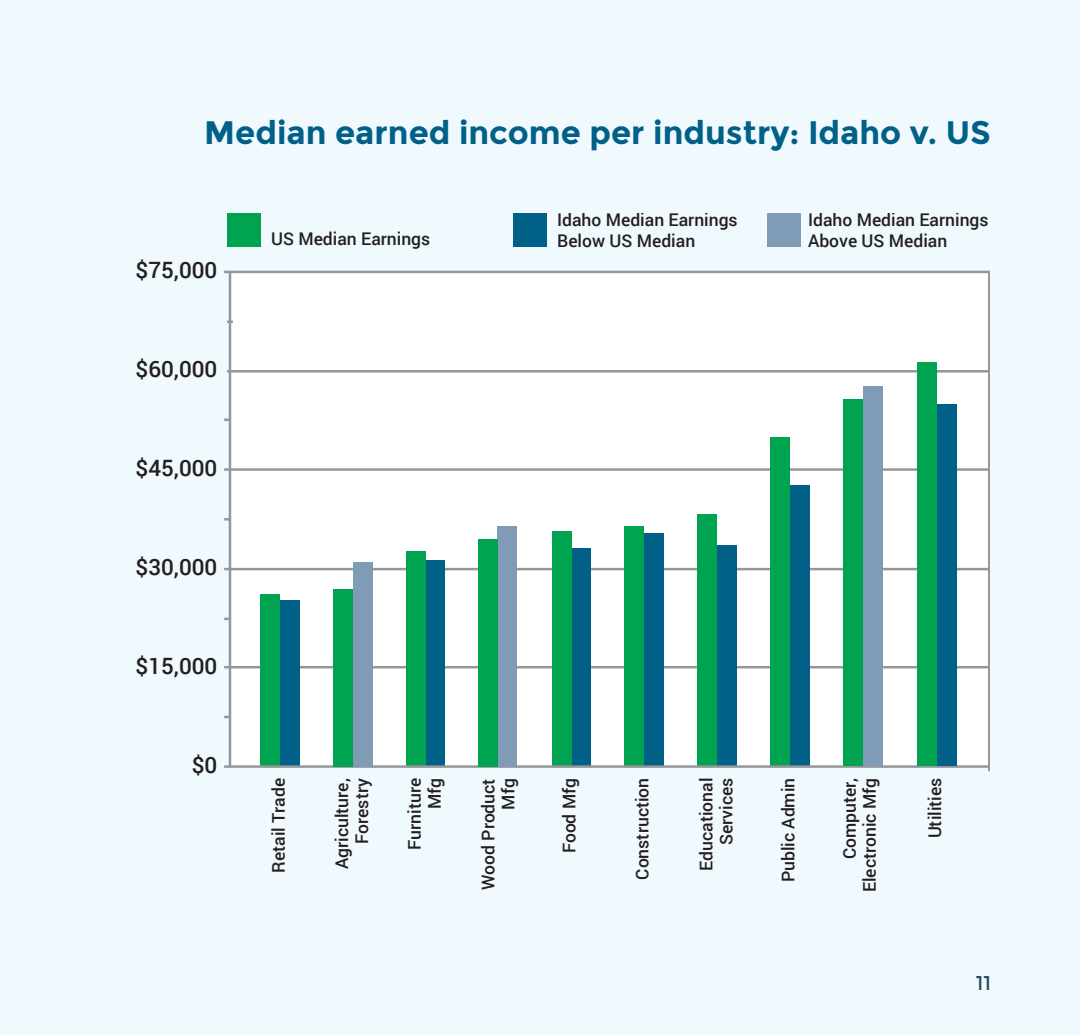
<style>
.page{position:relative;width:1080px;height:1035px;background:#f0f9fe}
.page>*{position:absolute;margin:0;border:0;box-sizing:border-box;transform-origin:0 0}
.Subhead_level_1{font:700 32.5px "Montserrat";color:#006088}
.t1{font:500 22.5px "Roboto";color:#231f20}
.t2{font:20px "Montserrat";color:#2c4a5e}
.t3{font:500 17.5px/20px "Roboto";color:#231f20;text-align:right}
</style>
<div class="page">
<div style="left:227px;top:213px;width:34px;height:34px;background:#00a350"></div>
<div style="left:513px;top:213px;width:34px;height:34px;background:#006088"></div>
<div style="left:767px;top:213px;width:34px;height:34px;background:#7f9bb6"></div>
<div style="left:230px;top:272px;width:759px;height:495px;background:#fff"></div>
<hr style="left:229px;top:272px;width:2px;height:495px;background:#949698">
<svg style="left:224px;top:765px;width:6px;height:3px"></svg>
<hr style="left:224px;top:666px;width:765px;height:2px;background:#949698">
<hr style="left:224px;top:568px;width:765px;height:2px;background:#949698">
<svg style="left:224px;top:518px;width:5px;height:3px"></svg>
<hr style="left:224px;top:468px;width:765px;height:3px;background:#949698">
<svg style="left:224px;top:418px;width:5px;height:3px"></svg>
<hr style="left:224px;top:271px;width:766px;height:2px;background:#949698">
<hr style="left:988px;top:272px;width:2px;height:499px;background:#949698">
<hr style="left:227px;top:370px;width:763px;height:3px;background:#949698">
<svg style="left:227px;top:320px;width:6px;height:3px"></svg>
<div style="left:425px;top:560px;width:20px;height:206px;background:#006088"></div>
<div style="left:406px;top:551px;width:19px;height:215px;background:#00a350"></div>
<div style="left:644px;top:533px;width:20px;height:233px;background:#006088"></div>
<div style="left:624px;top:527px;width:20px;height:239px;background:#00a350"></div>
<div style="left:790px;top:486px;width:20px;height:280px;background:#006088"></div>
<div style="left:770px;top:438px;width:20px;height:328px;background:#00a350"></div>
<div style="left:280px;top:600px;width:20px;height:166px;background:#006088"></div>
<div style="left:260px;top:594px;width:20px;height:172px;background:#00a350"></div>
<div style="left:571px;top:548px;width:20px;height:218px;background:#006088"></div>
<div style="left:552px;top:532px;width:19px;height:234px;background:#00a350"></div>
<div style="left:717px;top:545px;width:20px;height:221px;background:#006088"></div>
<div style="left:697px;top:515px;width:20px;height:251px;background:#00a350"></div>
<hr style="left:230px;top:765px;width:759px;height:3px;background:#949698">
<div style="left:353px;top:562px;width:19px;height:205px;background:#7f9bb6"></div>
<div style="left:333px;top:589px;width:20px;height:178px;background:#00a350"></div>
<div style="left:863px;top:387px;width:20px;height:379px;background:#7f9bb6"></div>
<div style="left:843px;top:400px;width:20px;height:366px;background:#00a350"></div>
<div style="left:498px;top:526px;width:19px;height:241px;background:#7f9bb6"></div>
<div style="left:478px;top:539px;width:20px;height:228px;background:#00a350"></div>
<div style="left:937px;top:404px;width:20px;height:362px;background:#006088"></div>
<div style="left:917px;top:362px;width:20px;height:404px;background:#00a350"></div>
<p class="Subhead_level_1" style="left:204px;top:113px;width:788px">Median earned income per industry: Idaho v. US</p>
<p class="t1" style="left:136px;top:254px;width:83px">$75,000</p>
<p class="t1" style="left:136px;top:353px;width:83px">$60,000</p>
<p class="t1" style="left:136px;top:452px;width:83px">$45,000</p>
<p class="t1" style="left:136px;top:551px;width:83px">$30,000</p>
<p class="t1" style="left:136px;top:650px;width:83px">$15,000</p>
<p class="t1" style="left:192px;top:749px;width:27px">$0</p>
<p class="t3" style="left:271px;top:228px;width:161px">US Median Earnings</p>
<p class="t3" style="left:557px;top:209px;width:182px;line-height:21px;text-align:left">Idaho Median Earnings<br>Below US Median</p>
<p class="t3" style="left:808px;top:209px;width:182px;line-height:21px;text-align:left">Idaho Median Earnings<br>Above US Median</p>
<p class="t3" style="left:268px;top:873px;width:96px;rotate:-90deg">Retail Trade</p>
<p class="t3" style="left:559px;top:853px;width:77px;rotate:-90deg">Food Mfg</p>
<p class="t3" style="left:696px;top:871px;width:95px;rotate:-90deg">Educational<br>Services</p>
<p class="t3" style="left:404px;top:850px;width:73px;rotate:-90deg">Furniture<br>Mfg</p>
<p class="t3" style="left:632px;top:880px;width:103px;rotate:-90deg">Construction</p>
<p class="t3" style="left:778px;top:882px;width:106px;rotate:-90deg">Public Admin</p>
<p class="t3" style="left:331px;top:869px;width:92px;rotate:-90deg">Agriculture,<br>Forestry</p>
<p class="t3" style="left:839px;top:859px;width:83px;rotate:-90deg">Computer,</p>
<p class="t3" style="left:498px;top:810px;width:33px;rotate:-90deg">Mfg</p>
<p class="t3" style="left:924px;top:838px;width:62px;rotate:-90deg">Utilities</p>
<p class="t3" style="left:478px;top:890px;width:113px;rotate:-90deg">Wood Product</p>
<p class="t3" style="left:859px;top:892px;width:116px;rotate:-90deg">Electronic Mfg</p>
<p class="t2" style="left:976px;top:971px;width:17px">11</p>
</div>
